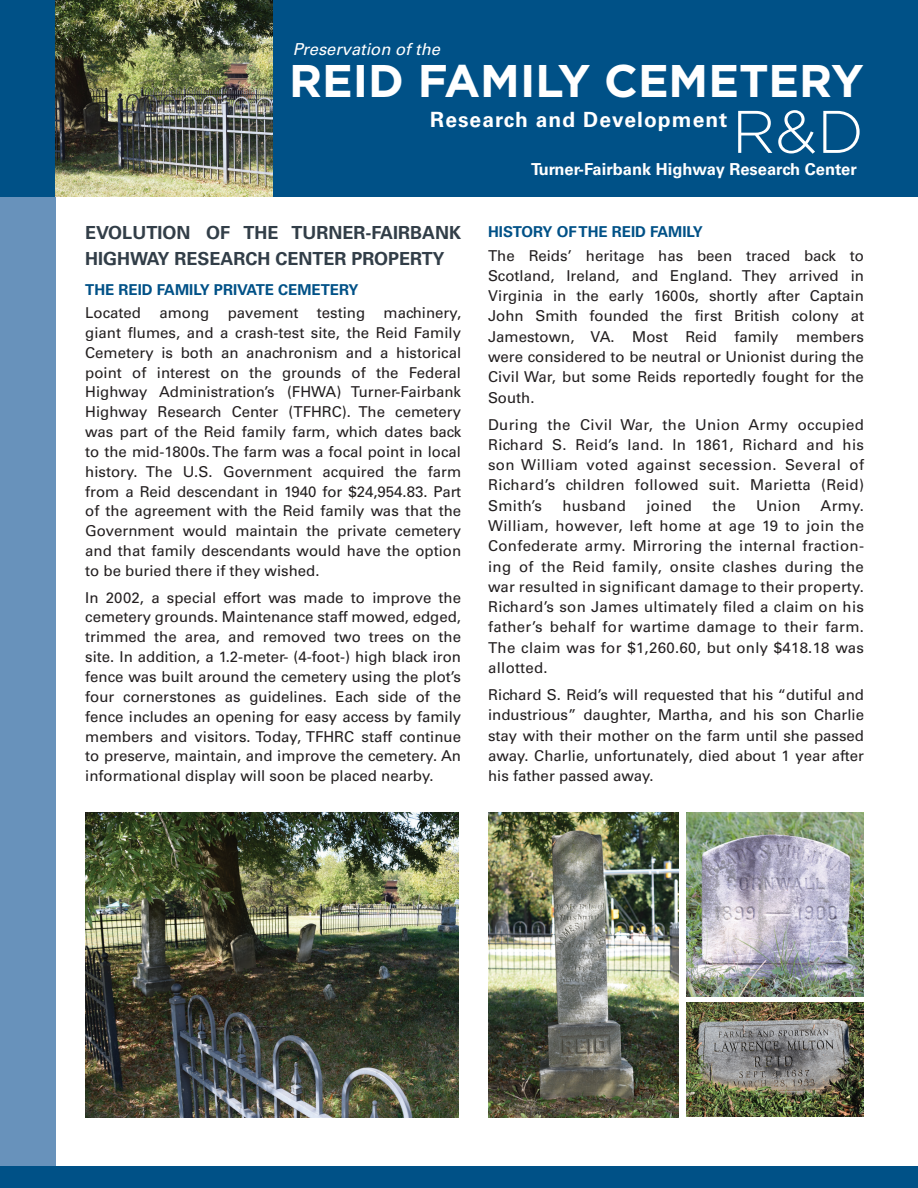
<style>
.page{position:relative;width:918px;height:1188px;background:#fff}
.page>*{position:absolute;margin:0;border:0;box-sizing:border-box;transform-origin:0 0}
.t1{font:300 60px "Gotham";color:#fff}
.t2{font:700 45.75px "Gotham";color:#fff}
.t3{font:700 21px "Univers LT Std";letter-spacing:.05em;color:#fff}
.t4{font:700 18px/25.8px "Univers LT Std";color:#323e48}
.t5{font:700 16.5px "Univers LT Std";color:#fff}
.t6{font:italic 16.5px "Univers LT Std";color:#fff}
.Body{font:15px/20.2px "Univers LT Std";color:#231f20;text-align:justify}
.t7{font:700 15px "Univers LT Std";color:#005187}
.Body-2{font:15px "Univers LT Std";letter-spacing:.02em;color:#231f20}
</style>
<div class="page">
<div style="left:0;top:0;width:918px;height:197px;background:#005187"></div>
<div style="left:0;top:162px;width:55px;height:1026px;background:#6892bb"></div>
<div style="left:0;top:0;width:271px;height:197px;background:#005187"></div>
<div style="left:0;top:1166px;width:918px;height:22px;background:#005187"></div>
<img style="left:55px;top:0;width:216px;height:197px">
<img style="left:85px;top:813px;width:374px;height:305px">
<img style="left:488px;top:813px;width:190px;height:305px">
<img style="left:686px;top:813px;width:178px;height:184px">
<img style="left:686px;top:1002px;width:178px;height:115px">
<p class="t6" style="left:293px;top:39px;width:149px">Preservation of the</p>
<p class="t2" style="left:289px;top:53px;width:576px">REID FAMILY CEMETERY</p>
<p class="t1" style="left:732px;top:99px;width:134px">R&amp;D</p>
<p class="t3" style="left:430px;top:107px;width:299px">Research and Development</p>
<p class="t5" style="left:531px;top:160px;width:327px">Turner-Fairbank Highway Research Center</p>
<h1 class="t4" style="left:85px;top:220px;width:377px">EVOLUTION OF THE TURNER-FAIRBANK<br>HIGHWAY RESEARCH CENTER PROPERTY</h1>
<h1 class="t7" style="left:85px;top:281px;width:275px">THE REID FAMILY PRIVATE CEMETERY</h1>
<p class="Body" style="left:85px;top:303px;width:377px;line-height:19.8px">Located among pavement testing machinery, giant flumes, and a crash-test site, the Reid Family Cemetery is both an anachronism and a historical point of interest on the grounds of the Federal Highway Administration’s (FHWA) Turner-Fairbank Highway Research Center (TFHRC). The cemetery was part of the Reid family farm, which dates back to the mid-1800s. The farm was a focal point in local history. The U.S. Government acquired the farm from a Reid descendant in 1940 for $24,954.83. Part of the agreement with the Reid family was that the Government would maintain the private cemetery and that family descendants would have the option to be buried there if they wished.</p>
<p class="Body" style="left:85px;top:587px;width:377px;line-height:19.8px">In 2002, a special effort was made to improve the cemetery grounds. Maintenance staff mowed, edged, trimmed the area, and removed two trees on the site. In addition, a 1.2-meter- (4-foot-) high black iron fence was built around the cemetery using the plot’s four cornerstones as guidelines. Each side of the fence includes an opening for easy access by family members and visitors. Today, TFHRC staff continue to preserve, maintain, and improve the cemetery. An informational display will soon be placed nearby.</p>
<h1 class="t7" style="left:488px;top:223px;width:216px">HISTORY OF THE REID FAMILY</h1>
<p class="Body" style="left:488px;top:245px;width:377px">The Reids’ heritage has been traced back to Scotland, Ireland, and England. They arrived in Virginia in the early 1600s, shortly after Captain John Smith founded the first British colony at Jamestown, VA. Most Reid family members were considered to be neutral or Unionist during the Civil War, but some Reids reportedly fought for the South.</p>
<p class="Body" style="left:488px;top:414px;width:377px">During the Civil War, the Union Army occupied Richard S. Reid’s land. In 1861, Richard and his son William voted against secession. Several of Richard’s children followed suit. Marietta (Reid)<br>Smith’s</p>
<p class="Body" style="left:488px;top:495px;width:377px;text-indent:332px">Army.<br>William, however, left home at age 19 to join the Confederate army. Mirroring the internal fraction&shy;ing of the Reid family, onsite clashes during the war resulted in significant damage to their property.<br>Richard’s son James ultimately filed a claim on his father’s behalf for wartime damage to their farm.<br>The claim was for $1,260.60, but only $418.18 was allotted.</p>
<p class="Body" style="left:488px;top:685px;width:377px">Richard S. Reid’s will requested that his “dutiful and industrious” daughter, Martha, and his son Charlie stay with their mother on the farm until she passed away. Charlie, unfortunately, died about 1 year after his father passed away.</p>
<p class="Body-2" style="left:562px;top:497px;width:65px">husband</p>
<p class="Body" style="left:646px;top:495px;width:47px">joined</p>
<p class="Body" style="left:713px;top:495px;width:25px">the</p>
<p class="Body" style="left:756px;top:495px;width:46px">Union</p>
</div>
